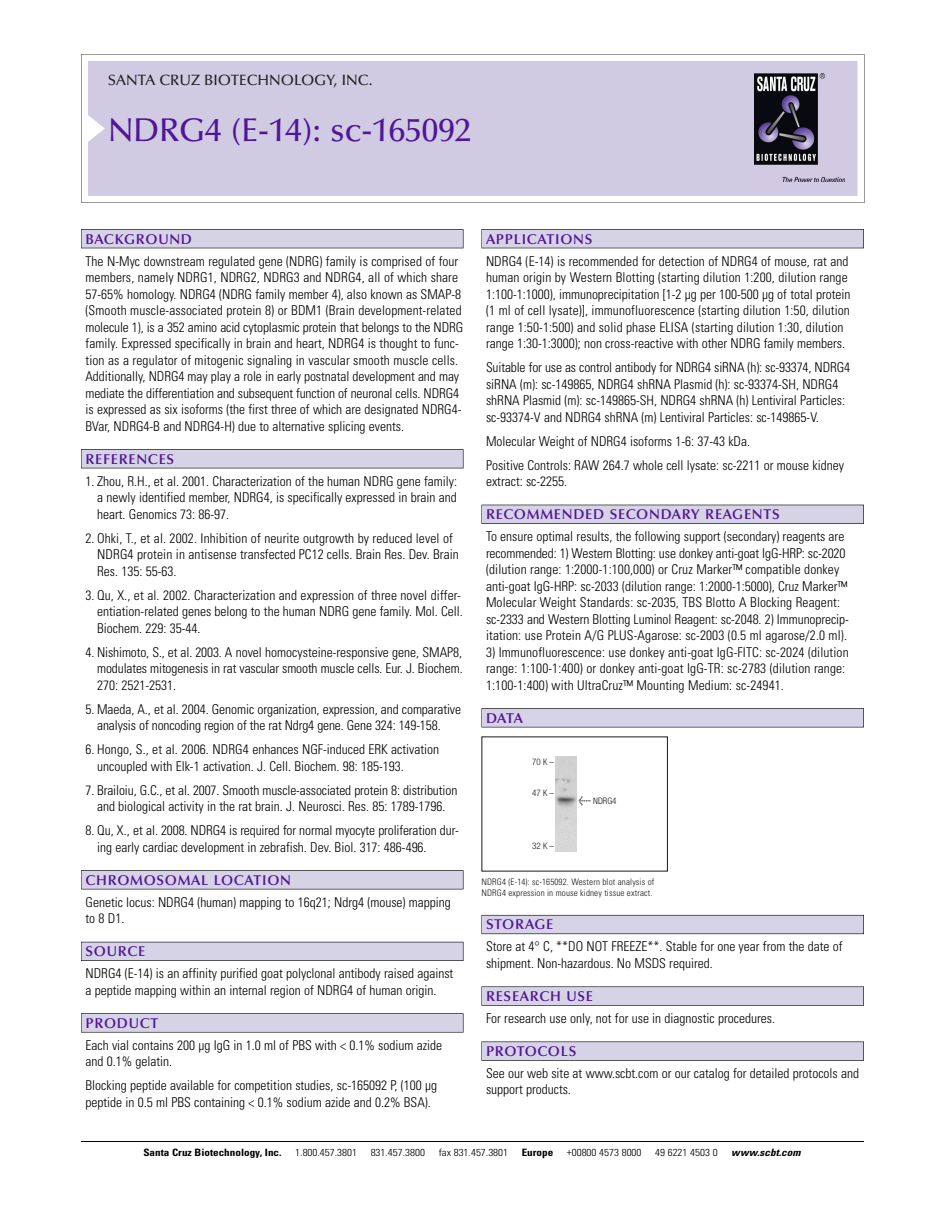
<style>
.page{position:relative;width:945px;height:1215px;background:#fff}
.page>*{position:absolute;margin:0;border:0;box-sizing:border-box;transform-origin:0 0}
.t1{font:500 33px "Optima";color:#511695}
.t2{font:500 15px "Optima";color:#231f20}
.t3{font:600 14.25px "Optima";letter-spacing:.05em;color:#511695}
.t4{font:300 condensed 13.5px/16.5px "Univers";color:#000}
.t5{font:300 condensed 10.2px "Univers";color:#000;scale:1.1 1}
.t6{font:700 condensed 10.2px "Univers";color:#000;scale:1.1 1}
.t7{font:italic 700 condensed 10.2px "Univers";letter-spacing:.005em;color:#000;scale:1.1 1}
.t8{font:9px/10.5px "Univers Condensed Light+KFSKBE";letter-spacing:.015em;color:#191919}
.t9{font:9px "Helvetica Neue Light Cond+HCCBZU";color:#191919}
.s1{font-family:"Meta Plus Book Roman+VGCYHB";font-size:10.5px}
</style>
<div class="page">
<svg style="left:81px;top:54px;width:783px;height:149px"></svg>
<div style="left:88px;top:61px;width:769px;height:135px;background:#d1cae3"></div>
<img style="left:755px;top:74px;width:90px;height:108px">
<div style="left:81px;top:229px;width:382px;height:19px;background:#525156"></div>
<div style="left:81px;top:230px;width:382px;height:18px;background:#d7d3e7"></div>
<div style="left:81px;top:449px;width:382px;height:19px;background:#525155"></div>
<div style="left:81px;top:450px;width:382px;height:18px;background:#d7d3e7"></div>
<div style="left:81px;top:870px;width:382px;height:19px;background:#545357"></div>
<div style="left:81px;top:871px;width:382px;height:18px;background:#d7d3e7"></div>
<div style="left:81px;top:942px;width:382px;height:19px;background:#54535a"></div>
<div style="left:81px;top:942px;width:382px;height:18px;background:#d7d3e7"></div>
<svg style="left:81px;top:1013px;width:382px;height:20px"></svg>
<div style="left:81px;top:1014px;width:382px;height:18px;background:#d7d3e7"></div>
<div style="left:482px;top:229px;width:382px;height:19px;background:#525156"></div>
<div style="left:482px;top:230px;width:381px;height:18px;background:#d7d3e7"></div>
<div style="left:482px;top:505px;width:382px;height:19px;background:#515055"></div>
<div style="left:482px;top:505px;width:381px;height:18px;background:#d7d3e7"></div>
<div style="left:482px;top:708px;width:382px;height:19px;background:#545357"></div>
<div style="left:482px;top:709px;width:381px;height:18px;background:#d7d3e7"></div>
<div style="left:482px;top:915px;width:382px;height:19px;background:#66646d"></div>
<div style="left:482px;top:916px;width:381px;height:18px;background:#d7d3e7"></div>
<svg style="left:482px;top:986px;width:382px;height:20px"></svg>
<div style="left:482px;top:987px;width:381px;height:18px;background:#d7d3e7"></div>
<div style="left:482px;top:1042px;width:382px;height:19px;background:#575759"></div>
<div style="left:482px;top:1042px;width:381px;height:18px;background:#d7d3e7"></div>
<hr style="left:81px;top:1141px;width:783px;height:1px;background:#000">
<img style="left:555px;top:756px;width:21px;height:95px">
<p class="t2" style="left:108px;top:74px;width:266px">SANTA CRUZ BIOTECHNOLOGY, INC.</p>
<h1 class="t1" style="left:108px;top:117px;width:365px">NDRG4 (E-14): sc-165092</h1>
<p class="t3" style="left:86px;top:233px;width:108px">BACKGROUND</p>
<p class="t4" style="left:86px;top:254px;width:379px">The N-Myc downstream regulated gene (NDRG) family is comprised of four members, namely NDRG1, NDRG2, NDRG3 and NDRG4, all of which share 57-65% homology. NDRG4 (NDRG family member 4), also known as SMAP-8 (Smooth muscle-associated protein 8) or BDM1 (Brain development-related molecule 1), is a 352 amino acid cytoplasmic protein that belongs to the NDRG family. Expressed specifically in brain and heart, NDRG4 is thought to func&shy;tion as a regulator of mitogenic signaling in vascular smooth muscle cells.<br>Additionally, NDRG4 may play a role in early postnatal development and may mediate the differentiation and subsequent function of neuronal cells. NDRG4 is expressed as six isoforms (the first three of which are designated NDRG4- BVar, NDRG4-B and NDRG4-H) due to alternative splicing events.</p>
<p class="t3" style="left:86px;top:453px;width:90px">REFERENCES</p>
<p class="t4" style="left:97px;top:474px;width:361px;text-align:justify;text-indent:-12px">1. Zhou, R.H., et al. 2001. Characterization of the human NDRG gene family: a newly identified member, NDRG4, is specifically expressed in brain and heart. Genomics 73: 86-97.</p>
<p class="t4" style="left:97px;top:531px;width:363px;text-indent:-12px">2. Ohki, T., et al. 2002. Inhibition of neurite outgrowth by reduced level of<br>NDRG4 protein in antisense transfected PC12 cells. Brain Res. Dev. Brain<br>Res. 135: 55-63.</p>
<p class="t4" style="left:97px;top:588px;width:367px;text-indent:-12px">3. Qu, X., et al. 2002. Characterization and expression of three novel differ&shy;entiation-related genes belong to the human NDRG gene family. Mol. Cell.<br>Biochem. 229: 35-44.</p>
<p class="t4" style="left:97px;top:645px;width:367px;text-align:justify;text-indent:-12px">4. Nishimoto, S., et al. 2003. A novel homocysteine-responsive gene, SMAP8, modulates mitogenesis in rat vascular smooth muscle cells. Eur. J. Biochem.<br>270: 2521-2531.</p>
<p class="t4" style="left:97px;top:702px;width:365px;text-indent:-12px">5. Maeda, A., et al. 2004. Genomic organization, expression, and comparative analysis of noncoding region of the rat Ndrg4 gene. Gene 324: 149-158.</p>
<p class="t4" style="left:97px;top:742px;width:343px;text-indent:-12px">6. Hongo, S., et al. 2006. NDRG4 enhances NGF-induced ERK activation uncoupled with Elk-1 activation. J. Cell. Biochem. 98: 185-193.</p>
<p class="t4" style="left:86px;top:783px;width:373px;text-align:center">7. Brailoiu, G.C., et al. 2007. Smooth muscle-associated protein 8: distribution and biological activity in the rat brain. J. Neurosci. Res. 85: 1789-1796.</p>
<p class="t4" style="left:97px;top:823px;width:363px;text-indent:-12px">8. Qu, X., et al. 2008. NDRG4 is required for normal myocyte proliferation dur&shy;ing early cardiac development in zebrafish. Dev. Biol. 317: 486-496.</p>
<p class="t3" style="left:86px;top:874px;width:207px">CHROMOSOMAL LOCATION</p>
<p class="t4" style="left:86px;top:895px;width:367px">Genetic locus: NDRG4 (human) mapping to 16q21; Ndrg4 (mouse) mapping to 8 D1.</p>
<p class="t3" style="left:86px;top:946px;width:61px">SOURCE</p>
<p class="t4" style="left:86px;top:966px;width:369px">NDRG4 (E-14) is an affinity purified goat polyclonal antibody raised against a peptide mapping within an internal region of NDRG4 of human origin.</p>
<p class="t3" style="left:86px;top:1017px;width:74px">PRODUCT</p>
<p class="t4" style="left:86px;top:1038px;width:358px">Each vial contains 200 µg IgG in 1.0 ml of PBS with &lt; 0.1% sodium azide and 0.1% gelatin.</p>
<p class="t4" style="left:86px;top:1078px;width:353px">Blocking peptide available for competition studies, sc-165092 P, (100 µg peptide in 0.5 ml PBS containing &lt; 0.1% sodium azide and 0.2% BSA).</p>
<p class="t3" style="left:486px;top:233px;width:108px">APPLICATIONS</p>
<p class="t4" style="left:486px;top:254px;width:366px">NDRG4 (E-14) is recommended for detection of NDRG4 of mouse, rat and human origin by Western Blotting (starting dilution 1:200, dilution range 1:100-1:1000), immunoprecipitation [1-2 µg per 100-500 µg of total protein (1 ml of cell lysate)], immunofluorescence (starting dilution 1:50, dilution range 1:50-1:500) and solid phase ELISA (starting dilution 1:30, dilution range 1:30-1:3000); non cross-reactive with other NDRG family members.</p>
<p class="t4" style="left:486px;top:360px;width:366px">Suitable for use as control antibody for NDRG4 siRNA (h): sc-93374, NDRG4 siRNA (m): sc-149865, NDRG4 shRNA Plasmid (h): sc-93374-SH, NDRG4 shRNA Plasmid (m): sc-149865-SH, NDRG4 shRNA (h) Lentiviral Particles: sc-93374-V and NDRG4 shRNA (m) Lentiviral Particles: sc-149865-V.</p>
<p class="t4" style="left:486px;top:430px;width:359px;line-height:24px">Molecular Weight of NDRG4 isoforms 1-6: 37-43 kDa.<br>Positive Controls: RAW 264.7 whole cell lysate: sc-2211 or mouse kidney</p>
<p class="t4" style="left:486px;top:474px;width:83px">extract: sc-2255.</p>
<p class="t3" style="left:486px;top:509px;width:295px">RECOMMENDED SECONDARY REAGENTS</p>
<p class="t4" style="left:486px;top:529px;width:364px">To ensure optimal results, the following support (secondary) reagents are recommended: 1) Western Blotting: use donkey anti-goat IgG-HRP: sc-2020 (dilution range: 1:2000-1:100,000) or Cruz Marker™ compatible donkey anti-goat IgG-HRP: sc-2033 (dilution range: 1:2000-1:5000), Cruz Marker™ Molecular Weight Standards: sc-2035, TBS Blotto A Blocking Reagent: sc-2333 and Western Blotting Luminol Reagent: sc-2048. 2) Immunoprecip&shy;itation: use Protein A/G PLUS-Agarose: sc-2003 (0.5 ml agarose/2.0 ml).</p>
<p class="t4" style="left:486px;top:645px;width:364px">3) Immunofluorescence: use donkey anti-goat IgG-FITC: sc-2024 (dilution range: 1:100-1:400) or donkey anti-goat IgG-TR: sc-2783 (dilution range:<br>1:100-1:400) with UltraCruz™ Mounting Medium: sc-24941.</p>
<p class="t3" style="left:486px;top:712px;width:39px">DATA</p>
<p class="t9" style="left:532px;top:758px;width:23px">70K–</p>
<p class="t9" style="left:532px;top:790px;width:23px">47K–</p>
<p class="t9" style="left:532px;top:842px;width:23px">32K–</p>
<p class="t9" style="left:579px;top:797px;width:39px"><span class="s1">&lt;</span> NDRG4</p>
<p class="t8" style="left:482px;top:878px;width:174px">NDRG4 (E-14): sc-165092. Western blot analysis of<br>NDRG4 expression in mouse kidney tissue extract.</p>
<p class="t3" style="left:486px;top:919px;width:69px">STORAGE</p>
<p class="t4" style="left:486px;top:940px;width:358px">Store at 4° C, **DO NOT FREEZE**. Stable for one year from the date of shipment. Non-hazardous. No MSDS required.</p>
<p class="t3" style="left:486px;top:990px;width:109px">RESEARCH USE</p>
<p class="t4" style="left:486px;top:1011px;width:290px">For research use only, not for use in diagnostic procedures.</p>
<p class="t3" style="left:486px;top:1045px;width:92px">PROTOCOLS</p>
<p class="t4" style="left:486px;top:1066px;width:375px">See our web site at www.scbt.com or our catalog for detailed protocols and support products.</p>
<p class="t6" style="left:143px;top:1148px;width:127px">Santa Cruz Biotechnology, Inc.</p>
<p class="t5" style="left:295px;top:1148px;width:58px">1.800.457.3801</p>
<p class="t5" style="left:371px;top:1148px;width:51px">831.457.3800</p>
<p class="t5" style="left:439px;top:1148px;width:65px">fax 831.457.3801</p>
<p class="t6" style="left:522px;top:1148px;width:30px">Europe</p>
<p class="t5" style="left:567px;top:1148px;width:69px">+00800 4573 8000</p>
<p class="t5" style="left:655px;top:1148px;width:58px">49 6221 4503 0</p>
<p class="t7" style="left:731px;top:1148px;width:64px">www.scbt.com</p>
</div>
